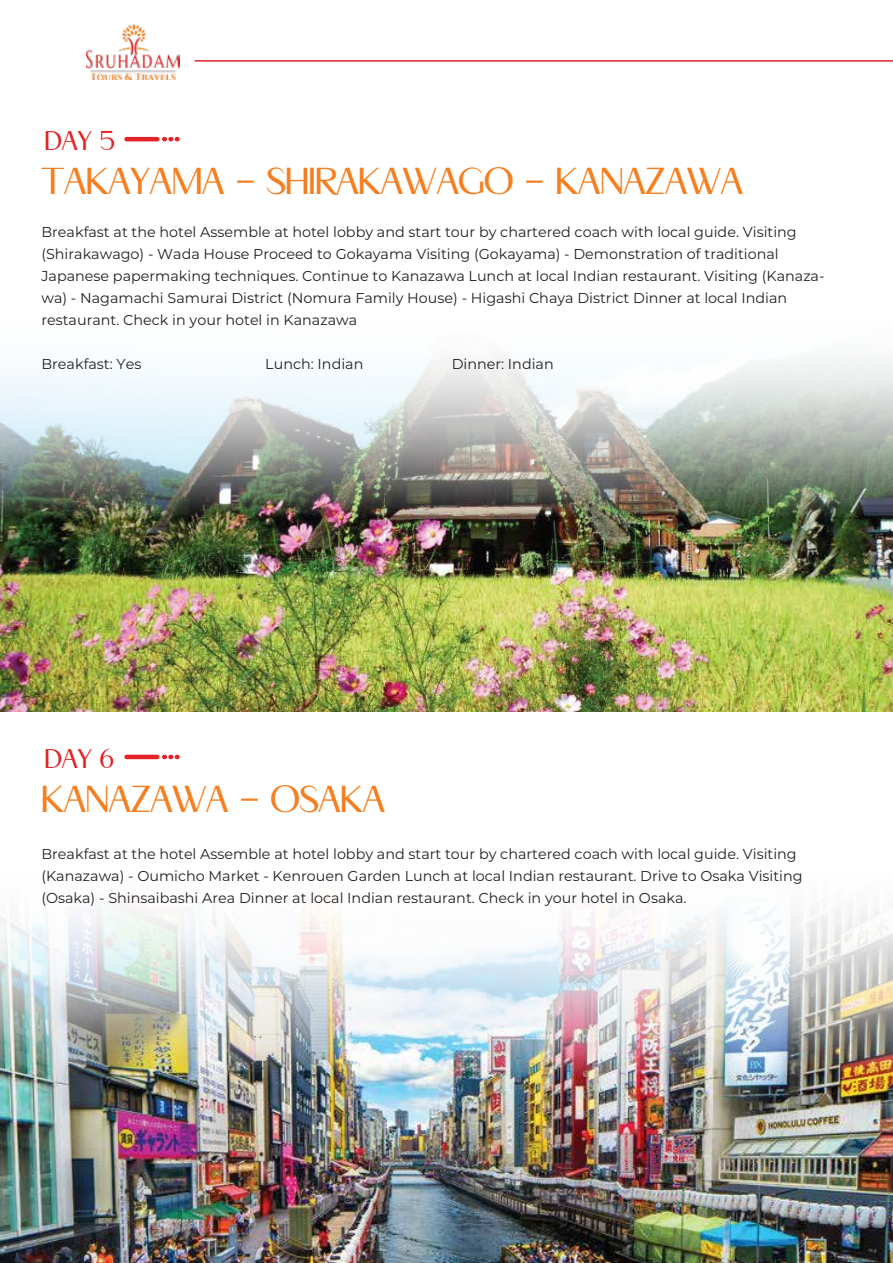
<style>
.page{position:relative;width:893px;height:1263px;background:#fff}
.page>*{position:absolute;margin:0;border:0;box-sizing:border-box;transform-origin:0 0}
.t1{font:37.5px "APOLLO";color:#f57f20}
.t2{font:27px "APOLLO";color:#e32326}
.t3{font:14.4px/22px "Montserrat";color:#231f20}
.s1{font-family:"Myriad Pro"}
</style>
<div class="page">
<img style="left:0;top:1074px;width:893px;height:189px">
<img style="left:0;top:908px;width:893px;height:166px">
<img style="left:0;top:516px;width:893px;height:195px">
<img style="left:0;top:356px;width:893px;height:160px">
<img style="left:87px;top:25px;width:92px;height:55px">
<hr style="left:195px;top:60px;width:698px;height:2px;background:#e32326">
<hr style="left:124px;top:137px;width:35px;height:4px;background:#e32326;border-radius:2px">
<svg style="left:162px;top:137px;width:18px;height:4px"></svg>
<hr style="left:124px;top:755px;width:35px;height:4px;background:#e32326;border-radius:2px">
<svg style="left:162px;top:755px;width:18px;height:4px"></svg>
<h2 class="t2" style="left:45px;top:123px;width:71px">DAY 5</h2>
<h1 class="t1" style="left:41px;top:157px;width:703px">TAKAYAMA <span class="s1">–</span> SHIRAKAWAGO <span class="s1">–</span> KANAZAWA</h1>
<p class="t3" style="left:41px;top:220px;width:785px">Breakfast at the hotel Assemble at hotel lobby and start tour by chartered coach with local guide. Visiting (Shirakawago) - Wada House Proceed to Gokayama Visiting (Gokayama) - Demonstration of traditional Japanese papermaking techniques. Continue to Kanazawa Lunch at local Indian restaurant. Visiting (Kanaza&shy;wa) - Nagamachi Samurai District (Nomura Family House) - Higashi Chaya District Dinner at local Indian restaurant. Check in your hotel in Kanazawa</p>
<p class="t3" style="left:41px;top:352px;width:101px">Breakfast: Yes</p>
<p class="t3" style="left:265px;top:352px;width:100px">Lunch: Indian</p>
<p class="t3" style="left:452px;top:352px;width:104px">Dinner: Indian</p>
<h2 class="t2" style="left:45px;top:741px;width:70px">DAY 6</h2>
<h1 class="t1" style="left:41px;top:775px;width:345px">KANAZAWA <span class="s1">–</span> OSAKA</h1>
<p class="t3" style="left:41px;top:842px;width:763px">Breakfast at the hotel Assemble at hotel lobby and start tour by chartered coach with local guide. Visiting (Kanazawa) - Oumicho Market - Kenrouen Garden Lunch at local Indian restaurant. Drive to Osaka Visiting (Osaka) - Shinsaibashi Area Dinner at local Indian restaurant. Check in your hotel in Osaka.</p>
</div>
